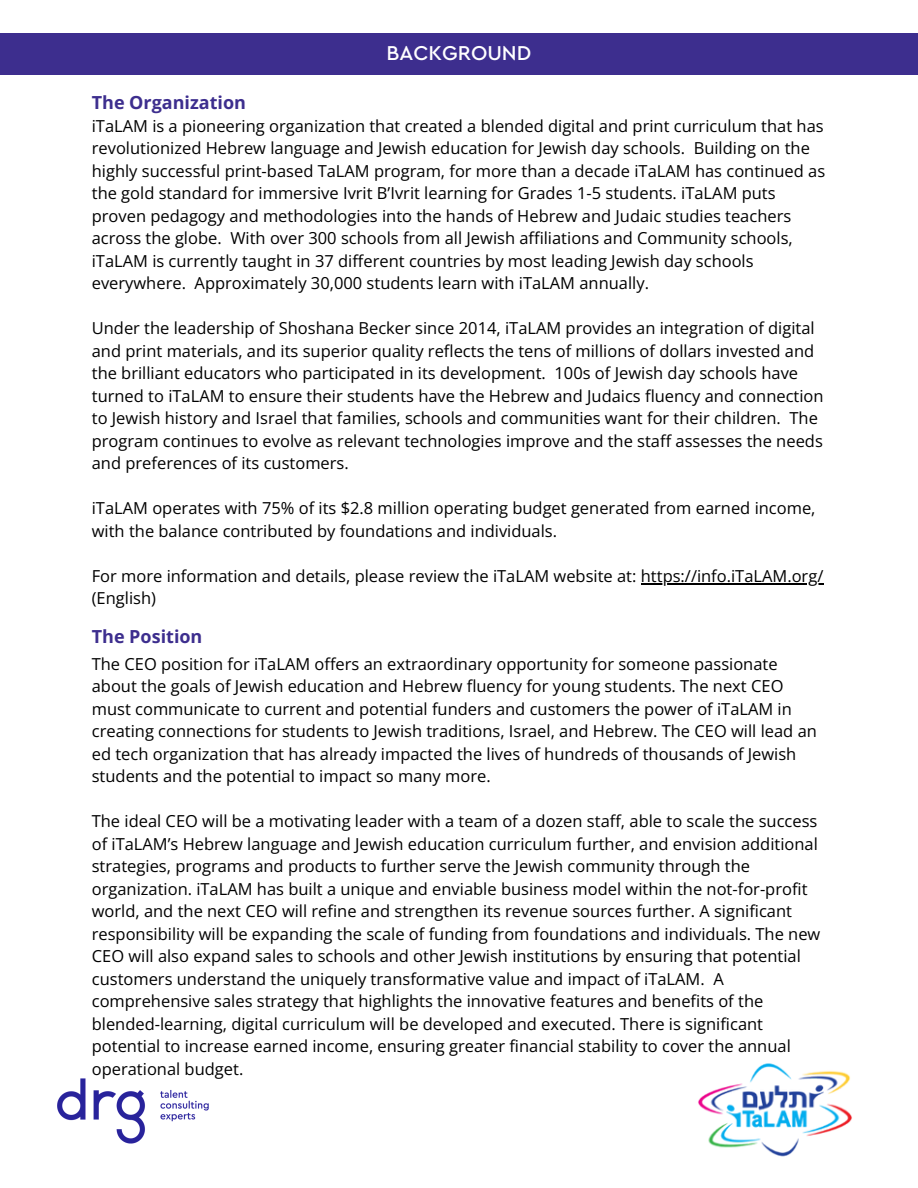
<style>
.page{position:relative;width:918px;height:1188px;background:#fff}
.page>*{position:absolute;margin:0;border:0;box-sizing:border-box;transform-origin:0 0}
.t1{font:500 21px "Cera Pro";color:#fff}
.t2{font:700 18px "Open Sans";color:#3d2e8e}
.t3{font:16.5px/22.5px "Open Sans";color:#000}
</style>
<div class="page">
<div style="left:0;top:33px;width:918px;height:42px;background:#3d2e8e"></div>
<img style="left:57px;top:1078px;width:152px;height:66px">
<img style="left:698px;top:1063px;width:154px;height:94px">
<hr style="left:641px;top:583px;width:182px;height:1px;background:#000">
<p class="t2" style="left:92px;top:90px;width:156px">The Organization</p>
<h1 class="t1" style="left:387px;top:43px;width:146px">BACKGROUND</h1>
<p class="t3" style="left:92px;top:114px;width:735px">iTaLAM is a pioneering organization that created a blended digital and print curriculum that has revolutionized Hebrew language and Jewish education for Jewish day schools. Building on the highly successful print-based TaLAM program, for more than a decade iTaLAM has continued as the gold standard for immersive Ivrit B’Ivrit learning for Grades 1-5 students. iTaLAM puts proven pedagogy and methodologies into the hands of Hebrew and Judaic studies teachers across the globe. With over 300 schools from all Jewish affiliations and Community schools, iTaLAM is currently taught in 37 different countries by most leading Jewish day schools everywhere. Approximately 30,000 students learn with iTaLAM annually.</p>
<p class="t3" style="left:92px;top:317px;width:733px">Under the leadership of Shoshana Becker since 2014, iTaLAM provides an integration of digital and print materials, and its superior quality reflects the tens of millions of dollars invested and the brilliant educators who participated in its development. 100s of Jewish day schools have turned to iTaLAM to ensure their students have the Hebrew and Judaics fluency and connection to Jewish history and Israel that families, schools and communities want for their children. The program continues to evolve as relevant technologies improve and the staff assesses the needs and preferences of its customers.</p>
<p class="t3" style="left:92px;top:497px;width:725px">iTaLAM operates with 75% of its $2.8 million operating budget generated from earned income, with the balance contributed by foundations and individuals.</p>
<p class="t3" style="left:92px;top:564px;width:733px">For more information and details, please review the iTaLAM website at: https://info.iTaLAM.org/ (English)</p>
<p class="t2" style="left:92px;top:623px;width:112px">The Position</p>
<p class="t3" style="left:92px;top:652px;width:727px">The CEO position for iTaLAM offers an extraordinary opportunity for someone passionate about the goals of Jewish education and Hebrew fluency for young students. The next CEO must communicate to current and potential funders and customers the power of iTaLAM in creating connections for students to Jewish traditions, Israel, and Hebrew. The CEO will lead an ed tech organization that has already impacted the lives of hundreds of thousands of Jewish students and the potential to impact so many more.</p>
<p class="t3" style="left:92px;top:809px;width:730px">The ideal CEO will be a motivating leader with a team of a dozen staff, able to scale the success of iTaLAM’s Hebrew language and Jewish education curriculum further, and envision additional strategies, programs and products to further serve the Jewish community through the organization. iTaLAM has built a unique and enviable business model within the not-for-profit world, and the next CEO will refine and strengthen its revenue sources further. A significant responsibility will be expanding the scale of funding from foundations and individuals. The new CEO will also expand sales to schools and other Jewish institutions by ensuring that potential customers understand the uniquely transformative value and impact of iTaLAM. A comprehensive sales strategy that highlights the innovative features and benefits of the blended-learning, digital curriculum will be developed and executed. There is significant potential to increase earned income, ensuring greater financial stability to cover the annual operational budget.</p>
</div>
